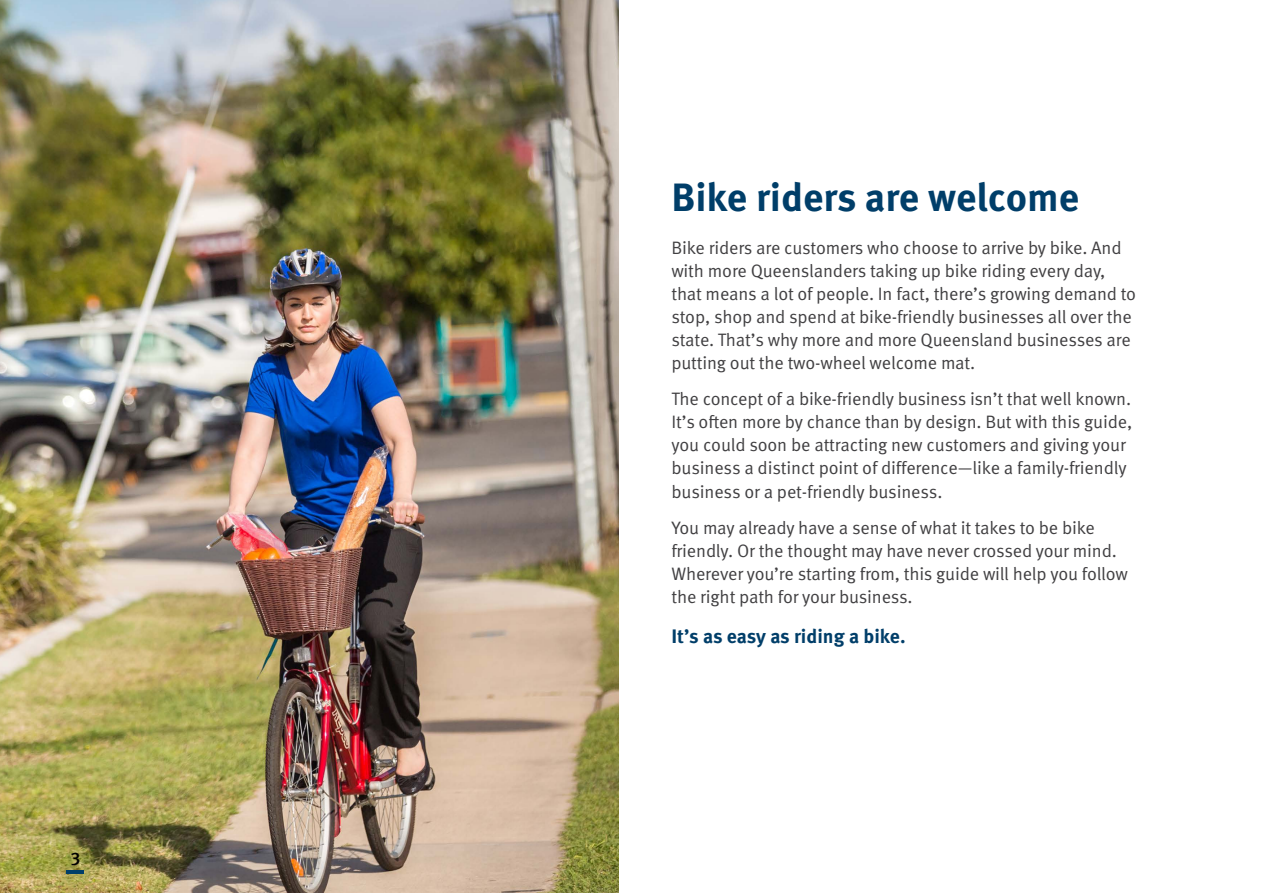
<style>
.page{position:relative;width:1263px;height:893px;background:#fff}
.page>*{position:absolute;margin:0;border:0;box-sizing:border-box;transform-origin:0 0}
.t1{font:700 39.45px "Meta Pro";color:#003e69}
.t2{font:700 19.5px "Meta Pro";letter-spacing:-.005em;color:#003e69}
.t3{font:18px/23.1px "Meta Pro Norm";letter-spacing:-.01em;color:#414042}
.t4{font:500 18px "Meta Pro";color:#000}
</style>
<div class="page">
<img style="left:0;top:0;width:619px;height:893px">
<hr style="left:67px;top:870px;width:17px;height:3px;background:#003e69">
<p class="t4" style="left:71px;top:842px;width:11px">3</p>
<p class="t1" style="left:671px;top:167px;width:409px">Bike riders are welcome</p>
<p class="t3" style="left:671px;top:235px;width:466px">Bike riders are customers who choose to arrive by bike. And with more Queenslanders taking up bike riding every day, that means a lot of people. In fact, there’s growing demand to stop, shop and spend at bike-friendly businesses all over the state. That’s why more and more Queensland businesses are putting out the two-wheel welcome mat.</p>
<p class="t3" style="left:671px;top:386px;width:462px">The concept of a bike-friendly business isn’t that well known.<br>It’s often more by chance than by design. But with this guide, you could soon be attracting new customers and giving your business a distinct point of difference—like a family-friendly business or a pet-friendly business.</p>
<p class="t3" style="left:671px;top:515px;width:458px">You may already have a sense of what it takes to be bike friendly. Or the thought may have never crossed your mind.<br>Wherever you’re starting from, this guide will help you follow the right path for your business.</p>
<p class="t2" style="left:671px;top:621px;width:236px">It’s as easy as riding a bike.</p>
</div>
